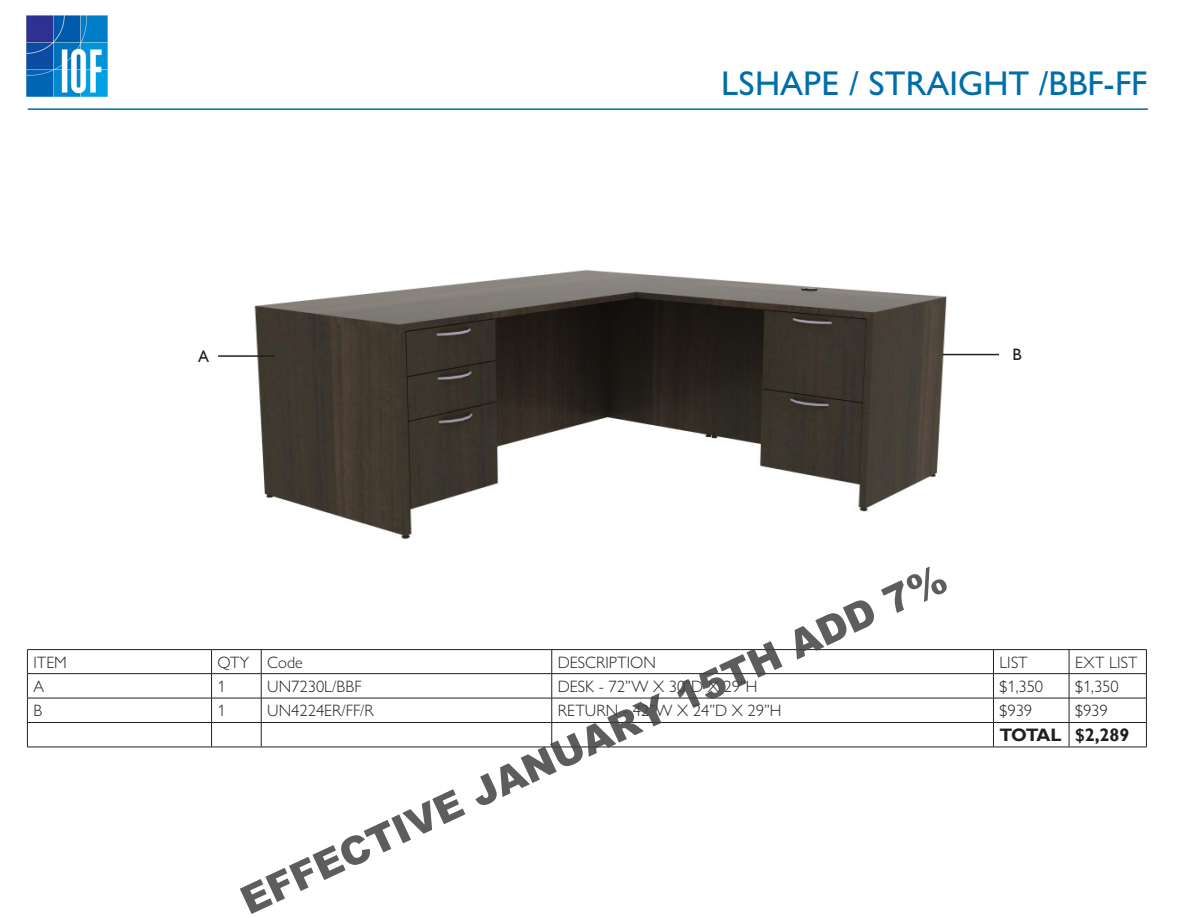
<style>
.page{position:relative;width:1188px;height:918px;background:#fff}
.page>*{position:absolute;margin:0;border:0;box-sizing:border-box;transform-origin:0 0}
.t1{font:900 39px "Arial";color:rgb(64 64 64/.85)}
.t2{font:500 34.5px "Gill Sans Nova";color:#006eab}
.t3{font:700 18px "Gill Sans";letter-spacing:-.035em;color:#231f20}
.t4{font:300 16.5px "Gill Sans Nova";color:#231f20}
.t5{font:16.5px "Gill Sans";color:#231f20}
</style>
<div class="page">
<img style="left:27px;top:15px;width:81px;height:81px">
<hr style="left:28px;top:108px;width:1120px;height:2px;background:#006eab">
<img style="left:254px;top:270px;width:745px;height:269px">
<hr style="left:27px;top:649px;width:185px;height:1px;background:#231f20">
<hr style="left:212px;top:649px;width:49px;height:1px;background:#231f20">
<hr style="left:261px;top:649px;width:291px;height:1px;background:#231f20">
<hr style="left:552px;top:649px;width:441px;height:1px;background:#231f20">
<hr style="left:993px;top:649px;width:76px;height:1px;background:#231f20">
<hr style="left:1069px;top:649px;width:78px;height:1px;background:#231f20">
<hr style="left:27px;top:673px;width:185px;height:1px;background:#231f20">
<hr style="left:212px;top:673px;width:49px;height:1px;background:#231f20">
<hr style="left:261px;top:673px;width:291px;height:1px;background:#231f20">
<hr style="left:552px;top:673px;width:441px;height:1px;background:#231f20">
<hr style="left:993px;top:673px;width:76px;height:1px;background:#231f20">
<hr style="left:1069px;top:673px;width:78px;height:1px;background:#231f20">
<hr style="left:27px;top:698px;width:185px;height:1px;background:#231f20">
<hr style="left:212px;top:698px;width:49px;height:1px;background:#231f20">
<hr style="left:261px;top:698px;width:291px;height:1px;background:#231f20">
<hr style="left:552px;top:698px;width:441px;height:1px;background:#231f20">
<hr style="left:993px;top:698px;width:76px;height:1px;background:#231f20">
<hr style="left:1069px;top:698px;width:78px;height:1px;background:#231f20">
<svg style="left:211px;top:650px;width:1px;height:97px"></svg>
<svg style="left:261px;top:650px;width:1px;height:97px"></svg>
<svg style="left:551px;top:650px;width:1px;height:97px"></svg>
<svg style="left:993px;top:650px;width:1px;height:97px"></svg>
<svg style="left:1069px;top:650px;width:1px;height:97px"></svg>
<hr style="left:27px;top:722px;width:185px;height:1px;background:#231f20">
<svg style="left:27px;top:650px;width:1px;height:97px"></svg>
<hr style="left:212px;top:722px;width:49px;height:1px;background:#231f20">
<hr style="left:261px;top:722px;width:291px;height:1px;background:#231f20">
<hr style="left:552px;top:722px;width:441px;height:1px;background:#231f20">
<hr style="left:993px;top:722px;width:76px;height:1px;background:#231f20">
<hr style="left:1069px;top:722px;width:78px;height:1px;background:#231f20">
<svg style="left:1146px;top:650px;width:1px;height:97px"></svg>
<hr style="left:27px;top:747px;width:185px;height:1px;background:#231f20">
<hr style="left:212px;top:747px;width:49px;height:1px;background:#231f20">
<hr style="left:261px;top:747px;width:291px;height:1px;background:#231f20">
<hr style="left:552px;top:747px;width:441px;height:1px;background:#231f20">
<hr style="left:993px;top:747px;width:76px;height:1px;background:#231f20">
<hr style="left:1069px;top:747px;width:78px;height:1px;background:#231f20">
<hr style="left:218px;top:355px;width:57px;height:2px;background:#231f20">
<hr style="left:943px;top:354px;width:56px;height:1px;background:#231f20">
<p class="t2" style="left:721px;top:62px;width:428px">LSHAPE / STRAIGHT /BBF-FF</p>
<p class="t5" style="left:198px;top:347px;width:13px">A</p>
<p class="t5" style="left:1012px;top:345px;width:11px">B</p>
<h1 class="t1" style="left:231px;top:877px;width:775px;rotate:-25deg">EFFECTIVE JANUARY 15TH ADD 7%</h1>
<p class="t4" style="left:33px;top:652px;width:35px">ITEM</p>
<p class="t4" style="left:218px;top:652px;width:33px">QTY</p>
<p class="t4" style="left:267px;top:652px;width:37px">Code</p>
<p class="t4" style="left:558px;top:652px;width:100px">DESCRIPTION</p>
<p class="t4" style="left:999px;top:652px;width:30px">LIST</p>
<p class="t4" style="left:1075px;top:652px;width:64px">EXT LIST</p>
<p class="t4" style="left:33px;top:676px;width:12px">A</p>
<p class="t4" style="left:218px;top:676px;width:10px">1</p>
<p class="t4" style="left:267px;top:676px;width:96px">UN7230L/BBF</p>
<p class="t4" style="left:558px;top:676px;width:201px">DESK - 72”W X 30”D X 29”H</p>
<p class="t4" style="left:999px;top:676px;width:45px">$1,350</p>
<p class="t4" style="left:1075px;top:676px;width:45px">$1,350</p>
<p class="t4" style="left:33px;top:700px;width:10px">B</p>
<p class="t4" style="left:218px;top:700px;width:10px">1</p>
<p class="t4" style="left:267px;top:700px;width:108px">UN4224ER/FF/R</p>
<p class="t4" style="left:558px;top:700px;width:225px">RETURN - 42”W X 24”D X 29”H</p>
<p class="t4" style="left:1000px;top:700px;width:34px">$939</p>
<p class="t4" style="left:1075px;top:700px;width:34px">$939</p>
<p class="t3" style="left:999px;top:724px;width:64px">TOTAL</p>
<p class="t3" style="left:1075px;top:724px;width:56px">$2,289</p>
</div>
